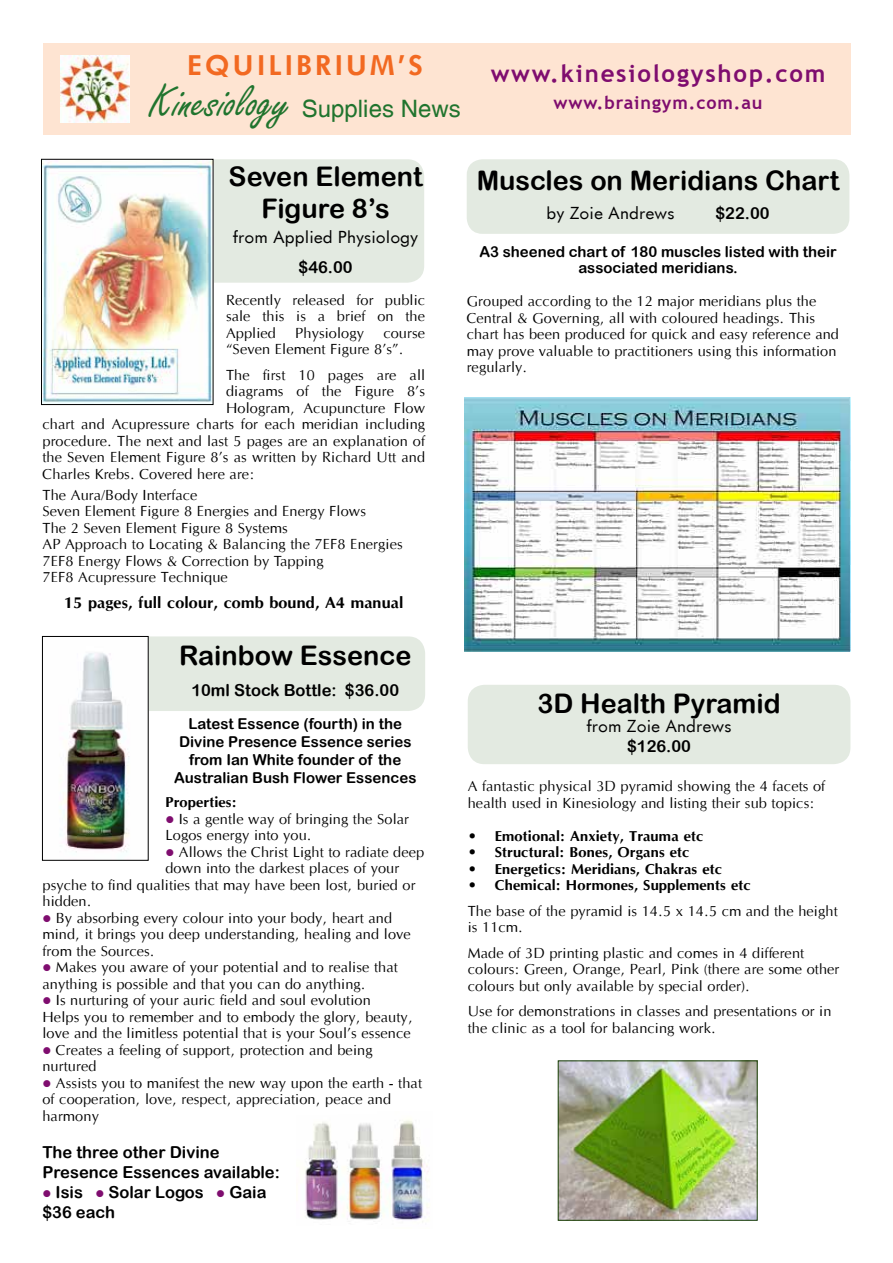
<style>
.page{position:relative;width:893px;height:1263px;background:#fff}
.page>*{position:absolute;margin:0;border:0;box-sizing:border-box;transform-origin:0 0}
.t1{font:27px/32.4px "Arial Rounded MT Bold";color:#000;text-align:center}
.t2{font:700 27px "Futurist";letter-spacing:.1em;color:#f26921}
.t3{font:24px "Switzerland Plain";color:#20742e}
.t4{font:700 24px "Trebuchet MS";letter-spacing:.075em;color:#7f0d6f}
.t5{font:700 18px "Trebuchet MS";letter-spacing:.05em;color:#7f0d6f}
.t6{font:16.5px/19.8px "Arial Rounded MT Bold";color:#000}
.t7{font:16.5px "Futurist";letter-spacing:-.01em;color:#000}
.t8{font:700 16.5px "Optim";color:#000}
.t9{font:15px/16.5px "Optim";color:#000}
.t10{font:15px/18px "Arial Rounded MT Bold";color:#000;text-align:center}
.t11{font:700 15px "Optim";color:#000}
.s1{font-family:"Freeport Plain";font-size:46.5px}
.s2{color:#7f0d6f}
</style>
<div class="page">
<div style="left:43px;top:43px;width:807px;height:91px;background:#fee4d2"></div>
<div style="left:467px;top:159px;width:382px;height:75px;background:#e3eae1;border-radius:16px"></div>
<div style="left:41px;top:159px;width:383px;height:124px;background:#e3eae1;border-radius:17px"></div>
<img style="left:61px;top:55px;width:69px;height:67px">
<div style="left:468px;top:685px;width:382px;height:79px;background:#e3eae1;border-radius:17px"></div>
<img style="left:465px;top:397px;width:385px;height:255px">
<div style="left:42px;top:636px;width:383px;height:75px;background:#e3eae1;border-radius:17px"></div>
<img style="left:44px;top:638px;width:102px;height:215px">
<div style="left:42px;top:636px;width:106px;height:224px;border:1px solid #000"></div>
<img style="left:43px;top:161px;width:168px;height:242px">
<div style="left:41px;top:159px;width:172px;height:246px;border:1px solid #000"></div>
<img style="left:560px;top:1063px;width:195px;height:155px">
<img style="left:305px;top:1122px;width:33px;height:98px">
<img style="left:390px;top:1119px;width:39px;height:103px">
<img style="left:340px;top:1123px;width:50px;height:97px">
<h1 class="t2" style="left:187px;top:53px;width:237px">EQUILIBRIUM’S</h1>
<h2 class="t3" style="left:149px;top:94px;width:313px"><span class="s1">Kinesiology</span> Supplies News</h2>
<h1 class="t1" style="left:229px;top:160px;width:195px">Seven Element<br>Figure 8’s</h1>
<p class="t7" style="left:233px;top:229px;width:187px">from Applied Physiology</p>
<p class="t6" style="left:299px;top:257px;width:56px">$46.00</p>
<p class="t9" style="left:226px;top:292px;width:201px;text-align:justify">Recently released for public sale this is a brief on the Applied</p>
<h2 class="t4" style="left:491px;top:59px;width:336px">www.kinesiologyshop.com</h2>
<p class="t5" style="left:554px;top:92px;width:210px">www.braingym.com.au</p>
<h1 class="t1" style="left:477px;top:164px;width:364px">Muscles on Meridians Chart</h1>
<p class="t7" style="left:546px;top:206px;width:130px">by Zoie Andrews</p>
<p class="t6" style="left:715px;top:203px;width:56px">$22.00</p>
<p class="t10" style="left:479px;top:243px;width:359px;line-height:16.5px">A3 sheened chart of 180 muscles listed with their associated meridians.</p>
<p class="t9" style="left:467px;top:293px;width:374px">Grouped according to the 12 major meridians plus the Central &amp; Governing, all with coloured headings. This chart has been produced for quick and easy reference and may prove valuable to practitioners using this information regularly.</p>
<p class="t9" style="left:295px;top:325px;width:70px">Physiology</p>
<p class="t9" style="left:226px;top:325px;width:201px;text-indent:157px">course “Seven Element Figure 8’s”.</p>
<p class="t9" style="left:226px;top:367px;width:201px">The first 10 pages are all</p>
<p class="t9" style="left:226px;top:384px;width:201px">diagrams of the Figure 8’s</p>
<p class="t9" style="left:226px;top:400px;width:201px">Hologram, Acupuncture Flow</p>
<p class="t9" style="left:43px;top:417px;width:384px">chart and Acupressure charts for each meridian including</p>
<p class="t9" style="left:43px;top:433px;width:384px">procedure. The next and last 5 pages are an explanation of</p>
<p class="t9" style="left:43px;top:450px;width:384px">the Seven Element Figure 8’s as written by Richard Utt and</p>
<p class="t9" style="left:43px;top:466px;width:213px">Charles Krebs. Covered here are:</p>
<p class="t9" style="left:43px;top:487px;width:362px">The Aura/Body Interface<br>Seven Element Figure 8 Energies and Energy Flows<br>The 2 Seven Element Figure 8 Systems<br>AP Approach to Locating &amp; Balancing the 7EF8 Energies 7EF8 Energy Flows &amp; Correction by Tapping<br>7EF8 Acupressure Technique</p>
<p class="t8" style="left:64px;top:595px;width:341px">15 pages, full colour, comb bound, A4 manual</p>
<h1 class="t1" style="left:179px;top:639px;width:234px">Rainbow Essence</h1>
<p class="t6" style="left:191px;top:680px;width:209px">10ml Stock Bottle: $36.00</p>
<p class="t10" style="left:174px;top:714px;width:244px">Latest Essence (fourth) in the<br>Divine Presence Essence series from Ian White founder of the<br>Australian Bush Flower Essences</p>
<p class="t11" style="left:165px;top:795px;width:73px">Properties:</p>
<p class="t9" style="left:165px;top:811px;width:245px"><span class="s2">●</span> Is a gentle way of bringing the Solar<br>Logos energy into you.</p>
<p class="t9" style="left:165px;top:844px;width:261px"><span class="s2">●</span> Allows the Christ Light to radiate deep</p>
<p class="t9" style="left:165px;top:860px;width:235px">down into the darkest places of your</p>
<p class="t9" style="left:42px;top:877px;width:375px">psyche to find qualities that may have been lost, buried or</p>
<p class="t9" style="left:42px;top:893px;width:51px">hidden.</p>
<p class="t9" style="left:42px;top:910px;width:370px"><span class="s2">●</span> By absorbing every colour into your body, heart and mind, it brings you deep understanding, healing and love from the Sources.</p>
<p class="t9" style="left:42px;top:959px;width:357px"><span class="s2">●</span> Makes you aware of your potential and to realise that anything is possible and that you can do anything.</p>
<p class="t9" style="left:42px;top:992px;width:372px"><span class="s2">●</span> Is nurturing of your auric field and soul evolution<br>Helps you to remember and to embody the glory, beauty, love and the limitless potential that is your Soul’s essence</p>
<p class="t9" style="left:42px;top:1042px;width:332px"><span class="s2">●</span> Creates a feeling of support, protection and being nurtured</p>
<p class="t9" style="left:42px;top:1075px;width:381px"><span class="s2">●</span> Assists you to manifest the new way upon the earth - that of cooperation, love, respect, appreciation, peace and harmony</p>
<p class="t6" style="left:42px;top:1142px;width:239px">The three other Divine<br>Presence Essences available:</p>
<p class="t6" style="left:42px;top:1182px;width:226px"><span class="s2">●</span> Isis <span class="s2">●</span> Solar Logos <span class="s2">●</span> Gaia $36 each</p>
<h1 class="t1" style="left:537px;top:686px;width:245px">3D Health Pyramid</h1>
<p class="t7" style="left:586px;top:719px;width:147px">from Zoie Andrews</p>
<p class="t6" style="left:627px;top:736px;width:65px">$126.00</p>
<p class="t9" style="left:468px;top:779px;width:359px">A fantastic physical 3D pyramid showing the 4 facets of health used in Kinesiology and listing their sub topics:</p>
<p class="t11" style="left:468px;top:829px;width:237px">• Emotional: Anxiety, Trauma etc</p>
<p class="t11" style="left:468px;top:845px;width:223px">• Structural: Bones, Organs etc</p>
<p class="t11" style="left:468px;top:862px;width:256px">• Energetics: Meridians, Chakras etc</p>
<p class="t11" style="left:468px;top:878px;width:285px">• Chemical: Hormones, Supplements etc</p>
<p class="t9" style="left:468px;top:903px;width:372px">The base of the pyramid is 14.5 x 14.5 cm and the height is 11cm.</p>
<p class="t9" style="left:468px;top:945px;width:373px">Made of 3D printing plastic and comes in 4 different colours: Green, Orange, Pearl, Pink (there are some other colours but only available by special order).</p>
<p class="t9" style="left:468px;top:1004px;width:365px">Use for demonstrations in classes and presentations or in the clinic as a tool for balancing work.</p>
</div>
